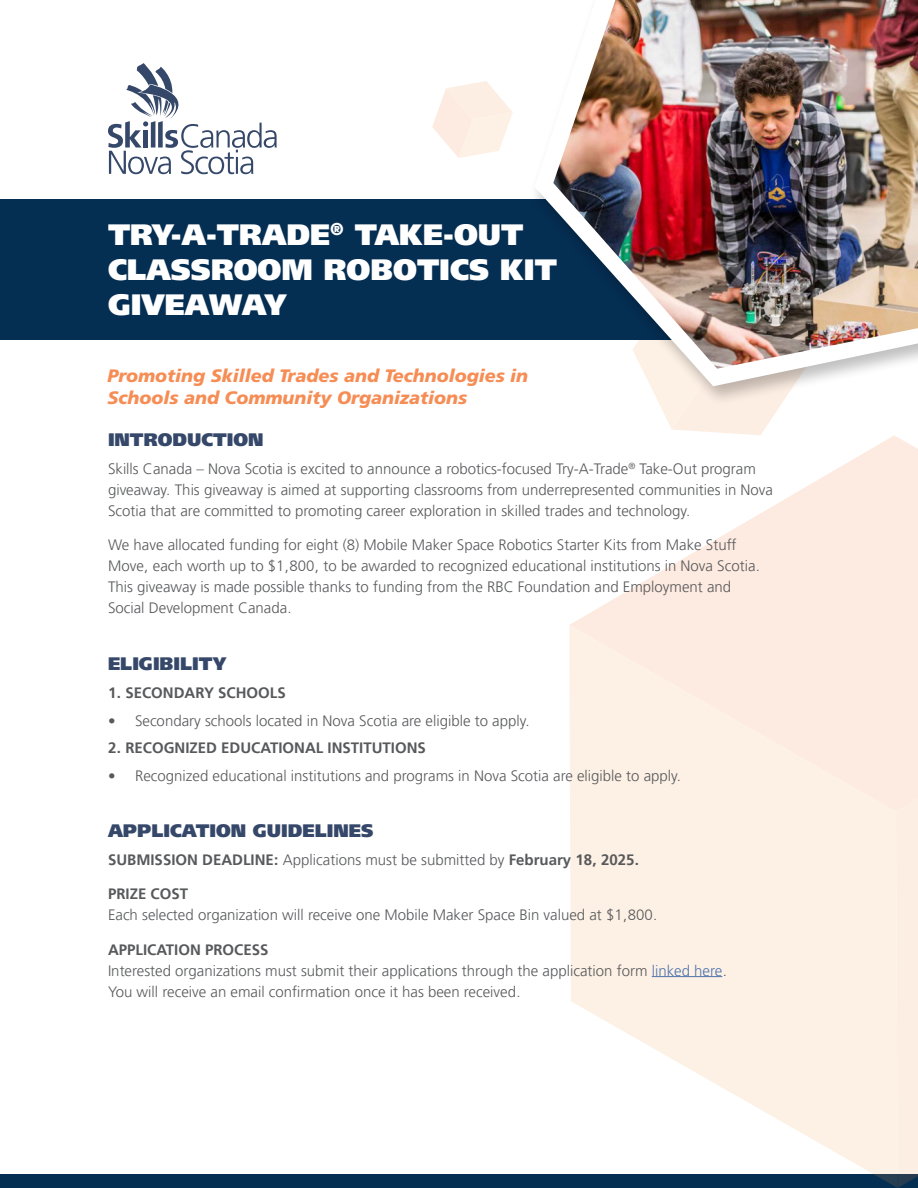
<style>
.page{position:relative;width:918px;height:1188px;background:#fff}
.page>*{position:absolute;margin:0;border:0;box-sizing:border-box;transform-origin:0 0}
.t1{font:900 29.25px/35.1px "Frutiger LT Pro";color:#fff}
.t2{font:italic 900 18px/21.6px "Frutiger";color:#f68d55}
.t3{font:900 18px "Frutiger LT Pro";color:#364869}
.t4{font:300 15px/21px "Frutiger LT Arabic 45";color:#58595b}
.t5{font:700 15px "Frutiger LT Arabic 65";color:#58595b}
.s1{font-family:"Frutiger LT Arabic 45";font-weight:300}
.s2{color:#4f73ad}
</style>
<div class="page">
<svg style="left:660px;top:406px;width:120px;height:29px"></svg>
<div style="left:0;top:199px;width:918px;height:140px;background:#052e53"></div>
<div style="left:0;top:1174px;width:918px;height:14px;background:#052e53"></div>
<svg style="left:432px;top:81px;width:81px;height:77px"></svg>
<svg style="left:570px;top:435px;width:348px;height:190px;fill:#fdeae0"></svg>
<div style="left:896px;top:622px;width:22px;height:566px;background:#fdeee3"></div>
<svg style="left:569px;top:625px;width:329px;height:563px;fill:#fdf1e5"></svg>
<hr style="left:652px;top:976px;width:70px;height:1px;background:#4f73ad">
<svg style="left:108px;top:63px;width:169px;height:111px"></svg>
<div style="left:529px;top:0;width:389px;height:406px;background:#000;opacity:.25"></div>
<svg style="left:535px;top:0;width:383px;height:386px"></svg>
<img style="left:553px;top:0;width:365px;height:369px">
<h1 class="t1" style="left:108px;top:217px;width:450px">TRY-A-TRADE<sup>®</sup> TAKE-OUT<br>CLASSROOM ROBOTICS KIT<br>GIVEAWAY</h1>
<p class="t2" style="left:108px;top:365px;width:422px">Promoting Skilled Trades and Technologies in<br>Schools and Community Organizations</p>
<p class="t3" style="left:108px;top:429px;width:157px">INTRODUCTION</p>
<p class="t4" style="left:108px;top:458px;width:667px">Skills Canada – Nova Scotia is excited to announce a robotics-focused Try-A-Trade<sup>®</sup> Take-Out program giveaway. This giveaway is aimed at supporting classrooms from underrepresented communities in Nova<br>Scotia that are committed to promoting career exploration in skilled trades and technology.</p>
<p class="t4" style="left:108px;top:534px;width:654px">We have allocated funding for eight (8) Mobile Maker Space Robotics Starter Kits from Make Stuff Move, each worth up to $1,800, to be awarded to recognized educational institutions in Nova Scotia.<br>This giveaway is made possible thanks to funding from the RBC Foundation and Employment and Social Development Canada.</p>
<p class="t3" style="left:108px;top:653px;width:120px">ELIGIBILITY</p>
<p class="t5" style="left:108px;top:680px;width:179px">1. SECONDARY SCHOOLS</p>
<p class="t4" style="left:108px;top:710px;width:423px">• Secondary schools located in Nova Scotia are eligible to apply.</p>
<p class="t5" style="left:108px;top:736px;width:319px">2. RECOGNIZED EDUCATIONAL INSTITUTIONS</p>
<p class="t4" style="left:108px;top:765px;width:575px">• Recognized educational institutions and programs in Nova Scotia are eligible to apply.</p>
<p class="t3" style="left:108px;top:820px;width:267px">APPLICATION GUIDELINES</p>
<p class="t5" style="left:108px;top:847px;width:533px">SUBMISSION DEADLINE: <span class="s1">Applications must be submitted by</span> February 18, 2025.</p>
<p class="t5" style="left:108px;top:882px;width:82px">PRIZE COST</p>
<p class="t4" style="left:108px;top:904px;width:551px">Each selected organization will receive one Mobile Maker Space Bin valued at $1,800.</p>
<p class="t5" style="left:108px;top:937px;width:162px">APPLICATION PROCESS</p>
<p class="t4" style="left:108px;top:960px;width:621px">Interested organizations must submit their applications through the application form <span class="s2">linked here</span>.<br>You will receive an email confirmation once it has been received.</p>
</div>
